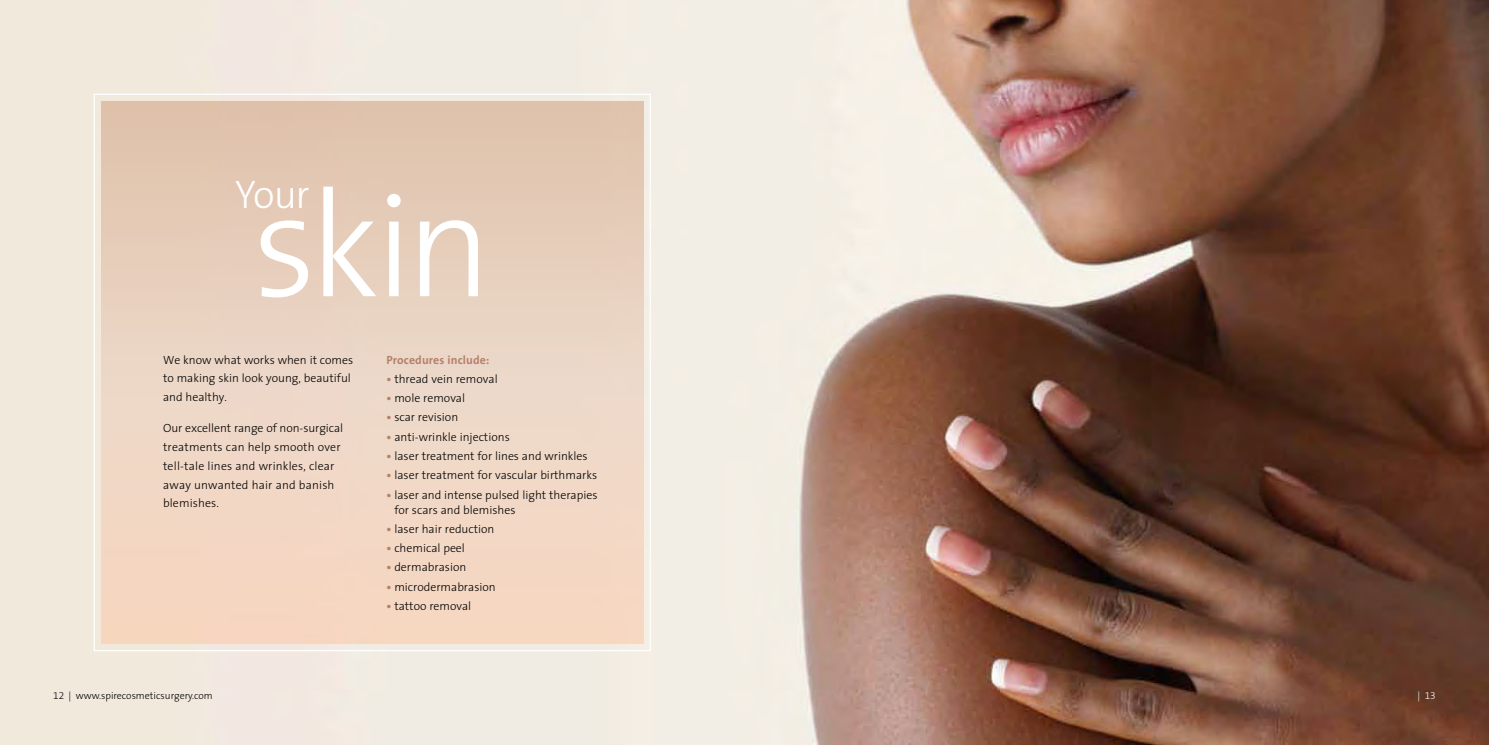
<style>
.page{position:relative;width:1489px;height:745px;background:#fff}
.page>*{position:absolute;margin:0;border:0;box-sizing:border-box;transform-origin:0 0}
.t1{font:300 150px "The Sans Spire";color:#fff}
.t2{font:300 40px "The Sans Spire";color:#fff}
.t3{font:300 11.88px/18.8px "The Sans Spire";color:#000}
.t4{font:700 11.88px "The Sans Spire";letter-spacing:.01em;color:#b68069}
.t5{font:300 10px "The Sans Spire";color:#000}
.t6{font:300 10px "The Sans Spire";color:#fff}
.s1{font-weight:700;color:#b68069}
</style>
<div class="page">
<img style="left:0;top:0;width:1488px;height:744px">
<div style="left:101px;top:101px;width:542px;height:542px;background:linear-gradient(to bottom,#dfc7b4,#f8ddca)"></div>
<h2 class="t2" style="left:235px;top:173px;width:76px">Your</h2>
<h1 class="t1" style="left:252px;top:164px;width:242px">skin</h1>
<p class="t3" style="left:163px;top:350px;width:192px">We know what works when it comes to making skin look young, beautiful and healthy.</p>
<p class="t3" style="left:163px;top:419px;width:182px">Our excellent range of non-surgical treatments can help smooth over tell-tale lines and wrinkles, clear away unwanted hair and banish blemishes.</p>
<p class="t4" style="left:386px;top:352px;width:104px">Procedures include:</p>
<p class="t3" style="left:386px;top:369px;width:113px"><span class="s1">•</span> thread vein removal</p>
<p class="t3" style="left:386px;top:389px;width:80px"><span class="s1">•</span> mole removal</p>
<p class="t3" style="left:386px;top:408px;width:73px"><span class="s1">•</span> scar revision</p>
<p class="t3" style="left:386px;top:427px;width:125px"><span class="s1">•</span> anti-wrinkle injections</p>
<p class="t3" style="left:386px;top:446px;width:203px"><span class="s1">•</span> laser treatment for lines and wrinkles</p>
<p class="t3" style="left:386px;top:466px;width:212px"><span class="s1">•</span> laser treatment for vascular birthmarks</p>
<p class="t3" style="left:394px;top:487px;width:205px;line-height:15px;text-indent:-8px"><span class="s1">•</span> laser and intense pulsed light therapies for scars and blemishes</p>
<p class="t3" style="left:386px;top:519px;width:110px"><span class="s1">•</span> laser hair reduction</p>
<p class="t3" style="left:386px;top:538px;width:80px"><span class="s1">•</span> chemical peel</p>
<p class="t3" style="left:386px;top:558px;width:81px"><span class="s1">•</span> dermabrasion</p>
<p class="t3" style="left:386px;top:577px;width:111px"><span class="s1">•</span> microdermabrasion</p>
<p class="t3" style="left:386px;top:596px;width:86px"><span class="s1">•</span> tattoo removal</p>
<p class="t5" style="left:53px;top:690px;width:161px">12 | www.spirecosmeticsurgery.com</p>
<p class="t6" style="left:1417px;top:690px;width:20px">| 13</p>
</div>
